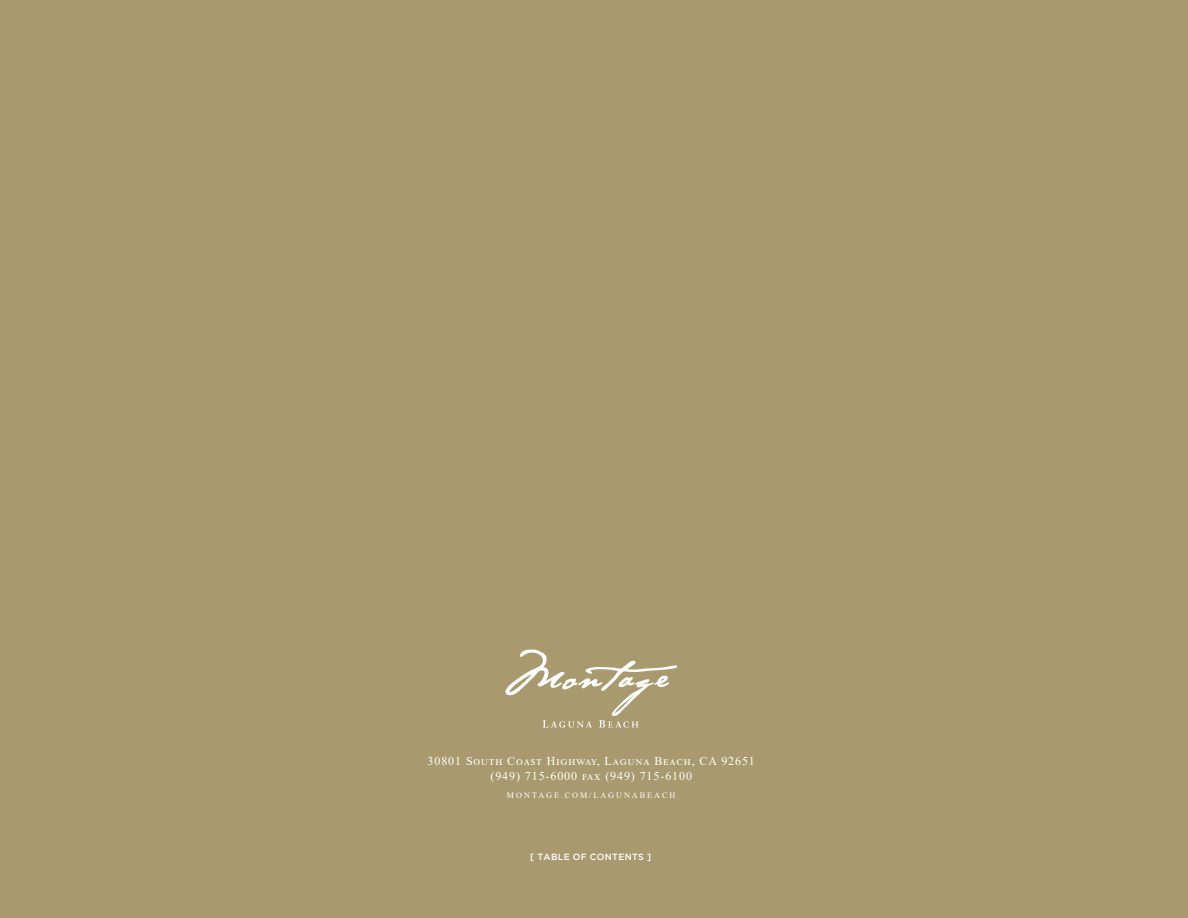
<style>
.page{position:relative;width:1188px;height:918px;background:#a8996e}
.page>*{position:absolute;margin:0;border:0;box-sizing:border-box;transform-origin:0 0}
.t1{font:12px/15px "Times New Roman";letter-spacing:.075em;color:#fff;text-align:center}
.t2{font:500 9px "Gotham";letter-spacing:.035em;color:#fff}
.t3{font:8.25px "Times New Roman";letter-spacing:.235em;color:#fff}
</style>
<div class="page">
<svg style="left:505px;top:649px;width:172px;height:79px"></svg>
<p class="t1" style="left:428px;top:753px;width:329px">30801 South Coast Highway, Laguna Beach, CA 92651 (949) 715-6000 fax (949) 715-6100</p>
<p class="t3" style="left:507px;top:789px;width:170px">MONTAGE.COM/LAGUNABEACH</p>
<p class="t2" style="left:530px;top:852px;width:123px">[ TABLE OF CONTENTS ]</p>
</div>
